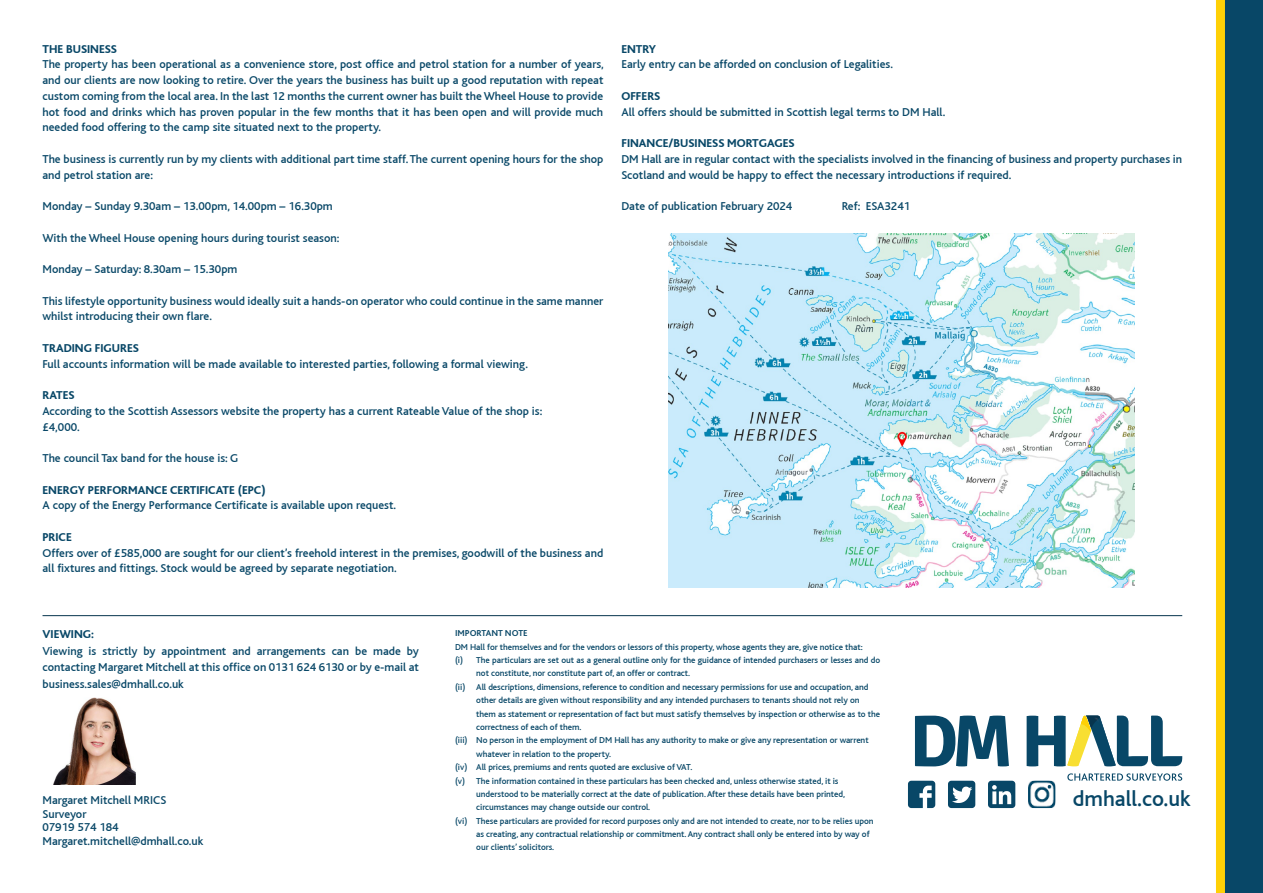
<style>
.page{position:relative;width:1263px;height:893px;background:#fff}
.page>*{position:absolute;margin:0;border:0;box-sizing:border-box;transform-origin:0 0}
.t1{font:500 22.5px "Bliss";color:#084767}
._5_body_text{font:500 12px/15.8px "Bliss";color:#084767}
._6_heads{font:800 12px "Bliss";color:#084767}
.t2{font:500 9px/13.4px "Bliss";letter-spacing:-.005em;color:#084767}
.t3{font:700 9px "Bliss 2";letter-spacing:-.005em;color:#084767}
</style>
<div class="page">
<div style="left:1220px;top:0;width:43px;height:893px;background:#084767"></div>
<div style="left:1216px;top:0;width:9px;height:893px;background:#fed006"></div>
<svg style="left:908px;top:781px;width:27px;height:27px"></svg>
<div style="left:948px;top:781px;width:27px;height:27px;background:#084767;border-radius:3px"></div>
<svg style="left:952px;top:787px;width:20px;height:16px"></svg>
<div style="left:988px;top:781px;width:27px;height:27px;background:#084767;border-radius:3px"></div>
<svg style="left:992px;top:785px;width:19px;height:19px"></svg>
<img style="left:1028px;top:781px;width:27px;height:27px">
<svg style="left:915px;top:716px;width:94px;height:50px"></svg>
<svg style="left:1067px;top:773px;width:115px;height:8px"></svg>
<svg style="left:1026px;top:716px;width:156px;height:50px"></svg>
<img style="left:53px;top:698px;width:83px;height:87px">
<hr style="left:43px;top:615px;width:1139px;height:1px;background:#07354e">
<img style="left:669px;top:233px;width:466px;height:354px">
<p class="_6_heads" style="left:43px;top:43px;width:76px">THE BUSINESS</p>
<p class="_5_body_text" style="left:43px;top:57px;width:563px;text-align:justify">The property has been operational as a convenience store, post office and petrol station for a number of years, and our clients are now looking to retire. Over the years the business has built up a good reputation with repeat custom coming from the local area. In the last 12 months the current owner has built the Wheel House to provide hot food and drinks which has proven popular in the few months that it has been open and will provide much needed food offering to the camp site situated next to the property.</p>
<p class="_5_body_text" style="left:43px;top:151px;width:562px">The business is currently run by my clients with additional part time staff. The current opening hours for the shop and petrol station are:</p>
<p class="_5_body_text" style="left:43px;top:199px;width:292px">Monday – Sunday 9.30am – 13.00pm, 14.00pm – 16.30pm</p>
<p class="_5_body_text" style="left:43px;top:230px;width:298px">With the Wheel House opening hours during tourist season:</p>
<p class="_5_body_text" style="left:43px;top:262px;width:196px">Monday – Saturday: 8.30am – 15.30pm</p>
<p class="_5_body_text" style="left:43px;top:293px;width:562px">This lifestyle opportunity business would ideally suit a hands-on operator who could continue in the same manner whilst introducing their own flare.</p>
<p class="_6_heads" style="left:43px;top:342px;width:98px">TRADING FIGURES</p>
<p class="_5_body_text" style="left:43px;top:356px;width:487px">Full accounts information will be made available to interested parties, following a formal viewing.</p>
<p class="_6_heads" style="left:43px;top:389px;width:34px">RATES</p>
<p class="_5_body_text" style="left:43px;top:403px;width:501px">According to the Scottish Assessors website the property has a current Rateable Value of the shop is:</p>
<p class="_5_body_text" style="left:43px;top:419px;width:39px">£4,000.</p>
<p class="_5_body_text" style="left:43px;top:451px;width:197px">The council Tax band for the house is: G</p>
<p class="_6_heads" style="left:43px;top:484px;width:225px">ENERGY PERFORMANCE CERTIFICATE (EPC)</p>
<p class="_5_body_text" style="left:43px;top:498px;width:355px">A copy of the Energy Performance Certificate is available upon request.</p>
<p class="_6_heads" style="left:43px;top:531px;width:31px">PRICE</p>
<p class="_5_body_text" style="left:43px;top:545px;width:562px">Offers over of £585,000 are sought for our client’s freehold interest in the premises, goodwill of the business and all fixtures and fittings. Stock would be agreed by separate negotiation.</p>
<p class="_6_heads" style="left:621px;top:43px;width:36px">ENTRY</p>
<p class="_5_body_text" style="left:621px;top:57px;width:273px">Early entry can be afforded on conclusion of Legalities.</p>
<p class="_6_heads" style="left:621px;top:90px;width:40px">OFFERS</p>
<p class="_5_body_text" style="left:621px;top:104px;width:325px">All offers should be submitted in Scottish legal terms to DM Hall.</p>
<p class="_6_heads" style="left:621px;top:137px;width:175px">FINANCE/BUSINESS MORTGAGES</p>
<p class="_5_body_text" style="left:621px;top:151px;width:562px">DM Hall are in regular contact with the specialists involved in the financing of business and property purchases in<br>Scotland and would be happy to effect the necessary introductions if required.</p>
<p class="_5_body_text" style="left:621px;top:199px;width:172px">Date of publication February 2024</p>
<p class="_5_body_text" style="left:842px;top:199px;width:70px">Ref: ESA3241</p>
<p class="t3" style="left:455px;top:628px;width:74px">IMPORTANT NOTE</p>
<p class="t2" style="left:455px;top:640px;width:409px">DM Hall for themselves and for the vendors or lessors of this property, whose agents they are, give notice that:</p>
<p class="t2" style="left:476px;top:654px;width:405px;text-indent:-21px">(i) The particulars are set out as a general outline only for the guidance of intended purchasers or lesses and do not constitute, nor constitute part of, an offer or contract.</p>
<p class="t2" style="left:476px;top:680px;width:405px;text-indent:-21px">(ii) All descriptions, dimensions, reference to condition and necessary permissions for use and occupation, and other details are given without responsibility and any intended purchasers to tenants should not rely on them as statement or representation of fact but must satisfy themselves by inspection or otherwise as to the correctness of each of them.</p>
<p class="t2" style="left:476px;top:734px;width:394px;text-indent:-21px">(iii) No person in the employment of DM Hall has any authority to make or give any representation or warrent whatever in relation to the property.</p>
<p class="t2" style="left:455px;top:761px;width:239px">(iv) All prices, premiums and rents quoted are exclusive of VAT.</p>
<p class="t2" style="left:476px;top:774px;width:370px;text-indent:-21px">(v) The information contained in these particulars has been checked and, unless otherwise stated, it is understood to be materially correct at the date of publication. After these details have been printed, circumstances may change outside our control.</p>
<p class="t2" style="left:476px;top:814px;width:399px;text-indent:-21px">(vi) These particulars are provided for record purposes only and are not intended to create, nor to be relies upon as creating, any contractual relationship or commitment. Any contract shall only be entered into by way of our clients’ solicitors.</p>
<p class="_6_heads" style="left:43px;top:628px;width:53px">VIEWING:</p>
<p class="_5_body_text" style="left:43px;top:643px;width:378px;line-height:16.5px;text-align:justify">Viewing is strictly by appointment and arrangements can be made by contacting Margaret Mitchell at this office on 0131 624 6130 or by e-mail at business.sales@dmhall.co.uk</p>
<p class="_5_body_text" style="left:43px;top:792px;width:125px">Margaret Mitchell MRICS</p>
<p class="t1" style="left:1073px;top:787px;width:119px">dmhall.co.uk</p>
<p class="_5_body_text" style="left:43px;top:806px;width:45px">Surveyor</p>
<p class="_5_body_text" style="left:43px;top:819px;width:78px">07919 574 184</p>
<p class="_5_body_text" style="left:43px;top:833px;width:162px">Margaret.mitchell@dmhall.co.uk</p>
</div>
